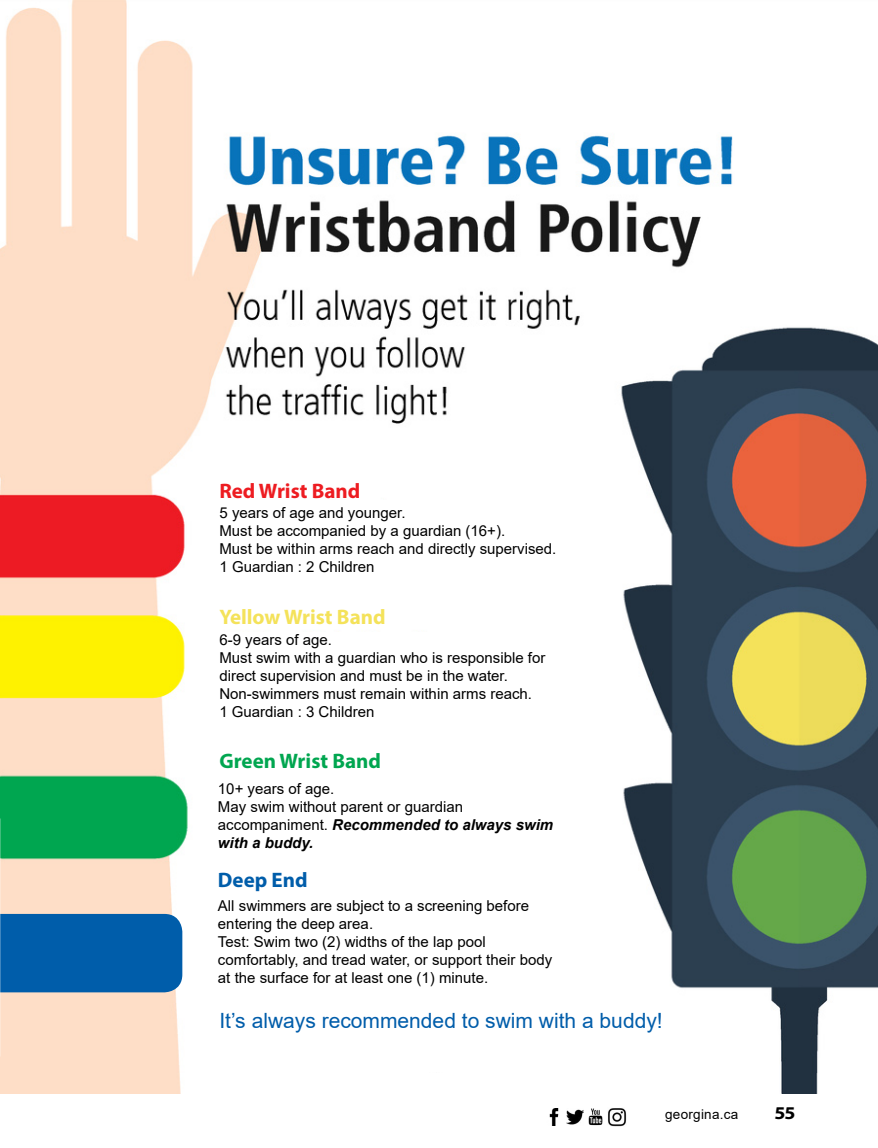
<style>
.page{position:relative;width:878px;height:1148px;background:#fff}
.page>*{position:absolute;margin:0;border:0;box-sizing:border-box;transform-origin:0 0}
.Description{font:21px "Arial";color:#005daa}
.Description-2{font:700 21px "Myriad Pro";color:#f4e25a}
.Description-3{font:700 21px "Myriad Pro";color:#00a650}
.Description-4{font:700 21px "Myriad Pro";color:#ed1c21}
.Description-5{font:700 21px "Myriad Pro";color:#005daa}
.t1{font:700 18px "Myriad Pro";color:#000;scale:1.1 1}
.Description-6{font:15px/18px "Arial";color:#000}
.t2{font:13.5px "Arial";letter-spacing:.02em;color:#000}
.s1{font-weight:700;font-style:italic}
</style>
<div class="page">
<img style="left:549px;top:1108px;width:10px;height:17px">
<img style="left:566px;top:1109px;width:17px;height:16px">
<img style="left:588px;top:1108px;width:15px;height:18px">
<img style="left:608px;top:1108px;width:18px;height:18px">
<img style="left:0;top:0;width:878px;height:1094px">
<div style="left:221px;top:500px;width:357px;height:93px;background:#fff"></div>
<div style="left:0;top:914px;width:182px;height:78px;background:#005daa"></div>
<div style="left:214px;top:632px;width:372px;height:55px;background:#fff"></div>
<div style="left:209px;top:757px;width:412px;height:314px;background:#fff"></div>
<div style="left:387px;top:475px;width:151px;height:28px;background:#fff"></div>
<div style="left:394px;top:729px;width:152px;height:28px;background:#fff"></div>
<p class="Description-4" style="left:219px;top:477px;width:143px">Red Wrist Band</p>
<p class="Description-6" style="left:219px;top:504px;width:187px">5 years of age and younger.</p>
<p class="Description-6" style="left:219px;top:522px;width:287px">Must be accompanied by a guardian (16+).</p>
<p class="Description-6" style="left:219px;top:540px;width:338px">Must be within arms reach and directly supervised.</p>
<p class="Description-6" style="left:219px;top:558px;width:157px">1 Guardian : 2 Children</p>
<p class="Description-2" style="left:220px;top:603px;width:167px">Yellow Wrist Band</p>
<p class="Description-6" style="left:219px;top:630px;width:114px">6-9 years of age.</p>
<p class="Description-6" style="left:219px;top:648px;width:327px">Must swim with a guardian who is responsible for direct supervision and must be in the water.</p>
<p class="Description-6" style="left:219px;top:684px;width:314px">Non-swimmers must remain within arms reach.</p>
<p class="Description-6" style="left:219px;top:702px;width:157px">1 Guardian : 3 Children</p>
<p class="Description-3" style="left:219px;top:747px;width:163px">Green Wrist Band</p>
<p class="Description-6" style="left:218px;top:780px;width:118px">10+ years of age.</p>
<p class="Description-6" style="left:218px;top:798px;width:337px">May swim without parent or guardian accompaniment. <span class="s1">Recommended to always swim with a buddy.</span></p>
<p class="Description-5" style="left:218px;top:865px;width:91px">Deep End</p>
<p class="Description-6" style="left:218px;top:897px;width:312px">All swimmers are subject to a screening before entering the deep area.</p>
<p class="Description-6" style="left:218px;top:933px;width:336px">Test: Swim two (2) widths of the lap pool comfortably, and tread water, or support their body at the surface for at least one (1) minute.</p>
<p class="Description" style="left:219px;top:1006px;width:445px">It’s always recommended to swim with a buddy!</p>
<p class="t2" style="left:665px;top:1104px;width:75px">georgina.ca</p>
<p class="t1" style="left:774px;top:1101px;width:21px">55</p>
</div>
